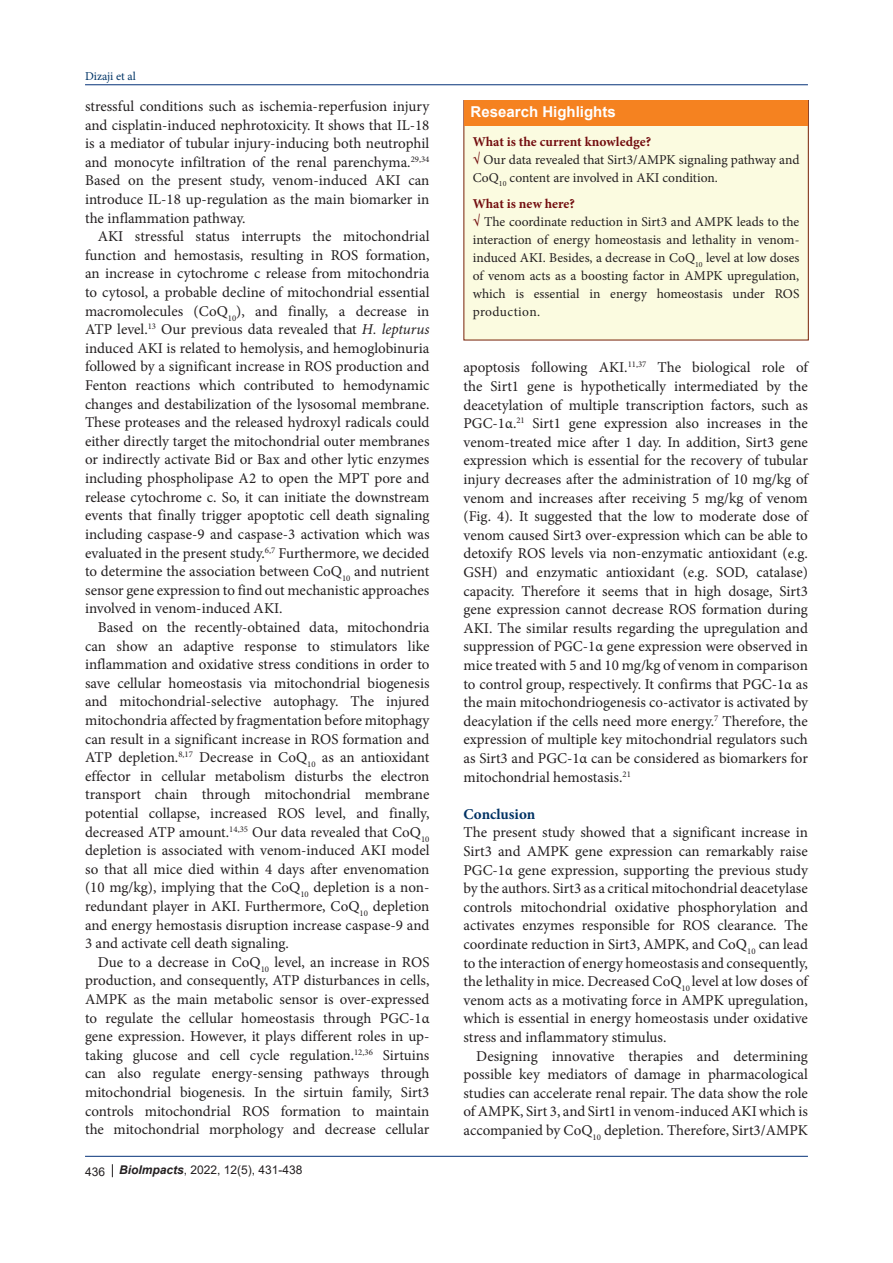
<style>
.page{position:relative;width:893px;height:1263px;background:#fff}
.page>*{position:absolute;margin:0;border:0;box-sizing:border-box;transform-origin:0 0}
.t1{font:15px/18.6px "Minion Pro";color:#231f20;text-align:justify}
.t2{font:700 15px "Arial";color:#fff}
.t3{font:700 15px "Minion Pro";color:#003264}
.BT{font:13.5px/18px "Minion Pro";color:#231f20}
.BT-2{font:700 13.5px "Minion Pro";color:#730e10}
.t4{font:12px "Arial";color:#231f20}
.t5{font:12px "Minion Pro";color:#003466}
.s1{font-style:italic}
.s2{font-weight:700;font-style:italic}
.s3{font-weight:700;color:#730e10}
</style>
<div class="page">
<hr style="left:85px;top:84px;width:723px;height:1px;background:#053278">
<hr style="left:85px;top:1156px;width:723px;height:1px;background:#053278">
<svg style="left:112px;top:1164px;width:1px;height:13px"></svg>
<div style="left:464px;top:101px;width:344px;height:239px;background:#fbfbe0"></div>
<div style="left:464px;top:100px;width:344px;height:26px;background:#f58220"></div>
<p class="t5" style="left:85px;top:68px;width:52px">Dizaji et al</p>
<p class="t1" style="left:85px;top:97px;width:346px">stressful conditions such as ischemia-reperfusion injury and cisplatin-induced nephrotoxicity. It shows that IL-18 is a mediator of tubular injury-inducing both neutrophil and monocyte infiltration of the renal parenchyma.<sup>29,34<br></sup>Based on the present study, venom-induced AKI can introduce IL-18 up-regulation as the main biomarker in the inflammation pathway.</p>
<p class="t1" style="left:85px;top:227px;width:346px;text-indent:13px">AKI stressful status interrupts the mitochondrial function and hemostasis, resulting in ROS formation, an increase in cytochrome c release from mitochondria to cytosol, a probable decline of mitochondrial essential macromolecules (CoQ<sub>10</sub>), and finally, a decrease in ATP level.<sup>13</sup> Our previous data revealed that <span class="s1">H. lepturus </span>induced AKI is related to hemolysis, and hemoglobinuria followed by a significant increase in ROS production and Fenton reactions which contributed to hemodynamic changes and destabilization of the lysosomal membrane.<br>These proteases and the released hydroxyl radicals could either directly target the mitochondrial outer membranes or indirectly activate Bid or Bax and other lytic enzymes including phospholipase A2 to open the MPT pore and release cytochrome c. So, it can initiate the downstream events that finally trigger apoptotic cell death signaling including caspase-9 and caspase-3 activation which was evaluated in the present study.<sup>6,7</sup> Furthermore, we decided to determine the association between CoQ<sub>10</sub> and nutrient sensor gene expression to find out mechanistic approaches involved in venom-induced AKI.</p>
<p class="t1" style="left:85px;top:618px;width:346px;text-indent:13px">Based on the recently-obtained data, mitochondria can show an adaptive response to stimulators like inflammation and oxidative stress conditions in order to save cellular homeostasis via mitochondrial biogenesis and mitochondrial-selective autophagy. The injured mitochondria affected by fragmentation before mitophagy can result in a significant increase in ROS formation and ATP depletion.<sup>8,17</sup> Decrease in CoQ<sub>10</sub> as an antioxidant effector in cellular metabolism disturbs the electron transport chain through mitochondrial membrane potential collapse, increased ROS level, and finally, decreased ATP amount.<sup>14,35</sup> Our data revealed that CoQ<sub>10 </sub>depletion is associated with venom-induced AKI model so that all mice died within 4 days after envenomation (10 mg/kg), implying that the CoQ<sub>10</sub> depletion is a non&shy;redundant player in AKI. Furthermore, CoQ<sub>10</sub> depletion and energy hemostasis disruption increase caspase-9 and 3 and activate cell death signaling.</p>
<p class="t1" style="left:85px;top:953px;width:346px;text-indent:13px">Due to a decrease in CoQ<sub>10</sub> level, an increase in ROS production, and consequently, ATP disturbances in cells, AMPK as the main metabolic sensor is over-expressed to regulate the cellular homeostasis through PGC-1α gene expression. However, it plays different roles in up&shy;taking glucose and cell cycle regulation.<sup>12,36</sup> Sirtuins can also regulate energy-sensing pathways through mitochondrial biogenesis. In the sirtuin family, Sirt3 controls mitochondrial ROS formation to maintain the mitochondrial morphology and decrease cellular</p>
<p class="t4" style="left:85px;top:1162px;width:219px">436 <span class="s2">BioImpacts</span>, 2022, 12(5), 431-438</p>
<p class="t2" style="left:471px;top:102px;width:147px">Research Highlights</p>
<p class="BT-2" style="left:473px;top:132px;width:180px">What is the current knowledge?</p>
<p class="BT" style="left:473px;top:150px;width:328px"><span class="s3">√</span> Our data revealed that Sirt3/AMPK signaling pathway and<br>CoQ<sub>10</sub> content are involved in AKI condition.</p>
<p class="BT-2" style="left:473px;top:194px;width:104px">What is new here?</p>
<p class="BT" style="left:473px;top:213px;width:328px;text-align:justify"><span class="s3">√</span> The coordinate reduction in Sirt3 and AMPK leads to the interaction of energy homeostasis and lethality in venom&shy;induced AKI. Besides, a decrease in CoQ<sub>10</sub> level at low doses of venom acts as a boosting factor in AMPK upregulation, which is essential in energy homeostasis under ROS production.</p>
<p class="t1" style="left:463px;top:358px;width:346px">apoptosis following AKI.<sup>11,37</sup> The biological role of the Sirt1 gene is hypothetically intermediated by the deacetylation of multiple transcription factors, such as PGC-1α.<sup>21</sup> Sirt1 gene expression also increases in the venom-treated mice after 1 day. In addition, Sirt3 gene expression which is essential for the recovery of tubular injury decreases after the administration of 10 mg/kg of venom and increases after receiving 5 mg/kg of venom (Fig. 4). It suggested that the low to moderate dose of venom caused Sirt3 over-expression which can be able to detoxify ROS levels via non-enzymatic antioxidant (e.g.<br>GSH) and enzymatic antioxidant (e.g. SOD, catalase) capacity. Therefore it seems that in high dosage, Sirt3 gene expression cannot decrease ROS formation during AKI. The similar results regarding the upregulation and suppression of PGC-1α gene expression were observed in mice treated with 5 and 10 mg/kg of venom in comparison to control group, respectively. It confirms that PGC-1α as the main mitochondriogenesis co-activator is activated by deacylation if the cells need more energy.<sup>7</sup> Therefore, the expression of multiple key mitochondrial regulators such as Sirt3 and PGC-1α can be considered as biomarkers for mitochondrial hemostasis.<sup>21</sup></p>
<p class="t3" style="left:463px;top:803px;width:73px">Conclusion</p>
<p class="t1" style="left:463px;top:823px;width:346px">The present study showed that a significant increase in Sirt3 and AMPK gene expression can remarkably raise PGC-1α gene expression, supporting the previous study by the authors. Sirt3 as a critical mitochondrial deacetylase controls mitochondrial oxidative phosphorylation and activates enzymes responsible for ROS clearance. The coordinate reduction in Sirt3, AMPK, and CoQ<sub>10</sub> can lead to the interaction of energy homeostasis and consequently, the lethality in mice. Decreased CoQ<sub>10</sub> level at low doses of venom acts as a motivating force in AMPK upregulation, which is essential in energy homeostasis under oxidative stress and inflammatory stimulus.</p>
<p class="t1" style="left:463px;top:1047px;width:346px;text-indent:13px">Designing innovative therapies and determining possible key mediators of damage in pharmacological studies can accelerate renal repair. The data show the role of AMPK, Sirt 3, and Sirt1 in venom-induced AKI which is accompanied by CoQ<sub>10</sub> depletion. Therefore, Sirt3/AMPK</p>
</div>
